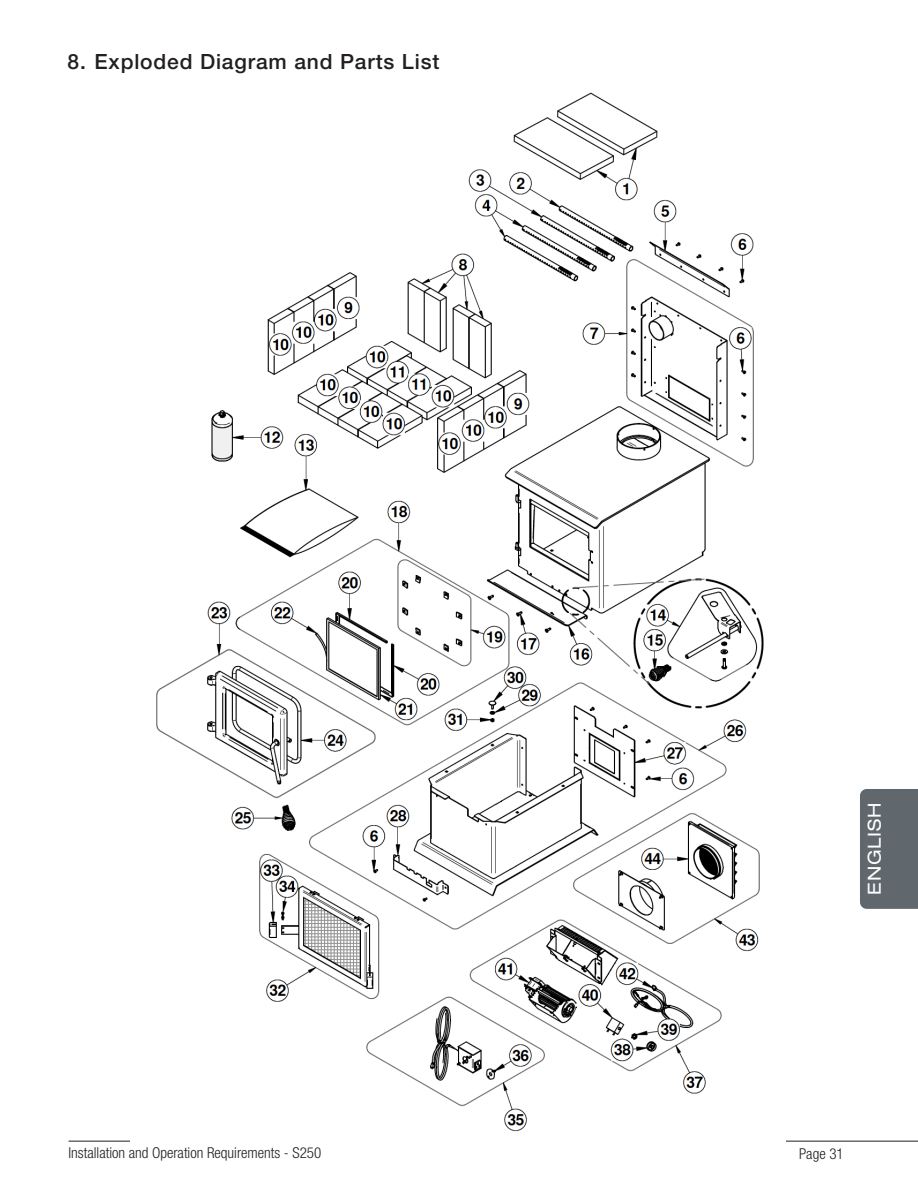
<style>
.page{position:relative;width:918px;height:1188px;background:#fff}
.page>*{position:absolute;margin:0;border:0;box-sizing:border-box;transform-origin:0 0}
.t1{font:500 21px "Helvetica Neue LT Std";letter-spacing:.04em;color:#231f20}
.t2{font:expanded 18px "Helvetica Neue LT Std";letter-spacing:.04em;color:#fff}
.t3{font:300 condensed 15px "Helvetica Neue LT Std";color:#231f20}
</style>
<div class="page">
<hr style="left:69px;top:1141px;width:849px;height:1px;background:#231f20">
<div style="left:860px;top:789px;width:58px;height:120px;background:#60676d"></div>
<img style="left:130px;top:92px;width:655px;height:1050px">
<h1 class="t1" style="left:68px;top:49px;width:373px">8. Exploded Diagram and Parts List</h1>
<p class="t2" style="left:863px;top:895px;width:93px;rotate:-90deg">ENGLISH</p>
<p class="t3" style="left:69px;top:1145px;width:254px">Installation and Operation Requirements - S250</p>
<p class="t3" style="left:799px;top:1145px;width:46px">Page 31</p>
</div>
